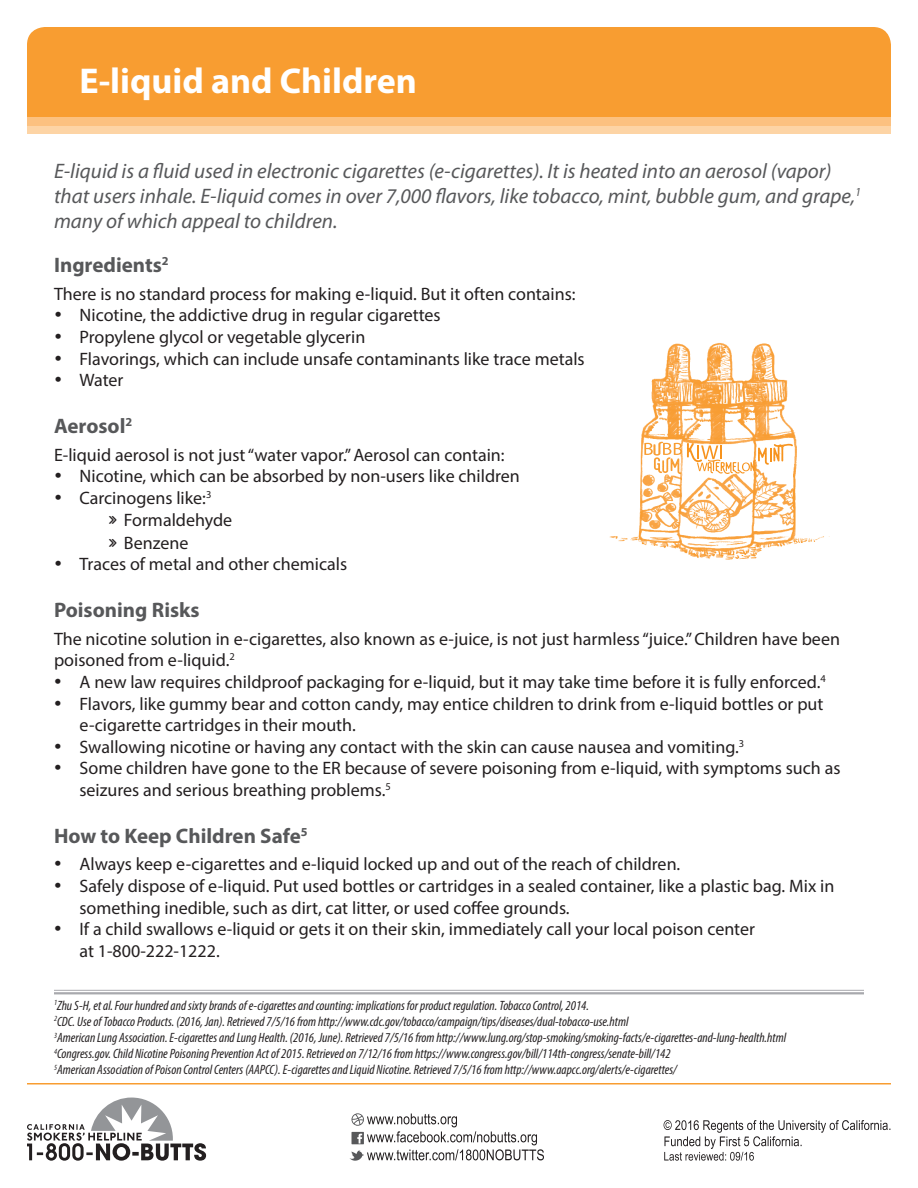
<style>
.page{position:relative;width:918px;height:1188px;background:#fff}
.page>*{position:absolute;margin:0;border:0;box-sizing:border-box;transform-origin:0 0}
.t1{font:700 36px "Myriad Pro";color:#fff}
.t2{font:italic 21px/25.2px "Myriad Pro";color:#57585a}
.t3{font:700 21px "Myriad Pro";color:#57585a}
.t4{font:18px/21.6px "Myriad Pro";color:#231f20}
.t5{font:italic condensed 13.5px/16.2px "Myriad Pro";color:#231f20}
.s1{font-family:"KG Arrows";font-size:18.75px}
</style>
<div class="page">
<div style="left:27px;top:27px;width:864px;height:107px;background:#f89d31;border-radius:18px"></div>
<div style="left:27px;top:125px;width:864px;height:9px;background:#fdd4a5"></div>
<div style="left:27px;top:117px;width:864px;height:8px;background:#fcc180"></div>
<hr style="left:27px;top:1083px;width:864px;height:1px;background:#f89d31">
<svg style="left:350px;top:1113px;width:194px;height:48px"></svg>
<svg style="left:27px;top:1098px;width:179px;height:63px"></svg>
<svg style="left:664px;top:1120px;width:226px;height:41px"></svg>
<hr style="left:54px;top:990px;width:810px;height:1px;background:#a8a9ad">
<hr style="left:54px;top:992px;width:810px;height:2px;background:#a8a9ad">
<img style="left:609px;top:343px;width:221px;height:217px">
<svg style="left:644px;top:442px;width:149px;height:32px"></svg>
<h1 class="t1" style="left:80px;top:57px;width:339px">E-liquid and Children</h1>
<p class="t2" style="left:54px;top:158px;width:809px">E-liquid is a fluid used in electronic cigarettes (e-cigarettes). It is heated into an aerosol (vapor) that users inhale. E-liquid comes in over 7,000 flavors, like tobacco, mint, bubble gum, and grape,<sup>1 </sup>many of which appeal to children.</p>
<p class="t3" style="left:54px;top:251px;width:116px">Ingredients<sup>2</sup></p>
<p class="t4" style="left:54px;top:283px;width:523px">There is no standard process for making e-liquid. But it often contains:</p>
<p class="t4" style="left:54px;top:304px;width:388px">• Nicotine, the addictive drug in regular cigarettes</p>
<p class="t4" style="left:54px;top:326px;width:313px">• Propylene glycol or vegetable glycerin</p>
<p class="t4" style="left:54px;top:348px;width:532px">• Flavorings, which can include unsafe contaminants like trace metals</p>
<p class="t4" style="left:54px;top:369px;width:71px">• Water</p>
<p class="t3" style="left:54px;top:412px;width:80px">Aerosol<sup>2</sup></p>
<p class="t4" style="left:54px;top:444px;width:452px">E-liquid aerosol is not just “water vapor.” Aerosol can contain:</p>
<p class="t4" style="left:54px;top:465px;width:467px">• Nicotine, which can be absorbed by non-users like children</p>
<p class="t4" style="left:108px;top:486px;width:126px;line-height:22.5px;text-indent:-54px">• Carcinogens like:<sup>3<br></sup><span class="s1">w</span> Formaldehyde <span class="s1">w</span> Benzene</p>
<p class="t4" style="left:54px;top:553px;width:295px">• Traces of metal and other chemicals</p>
<p class="t3" style="left:54px;top:596px;width:147px">Poisoning Risks</p>
<p class="t4" style="left:54px;top:628px;width:788px">The nicotine solution in e-cigarettes, also known as e-juice, is not just harmless “juice.” Children have been poisoned from e-liquid.<sup>2</sup></p>
<p class="t4" style="left:54px;top:671px;width:773px">• A new law requires childproof packaging for e-liquid, but it may take time before it is fully enforced.<sup>4</sup></p>
<p class="t4" style="left:80px;top:693px;width:745px;text-indent:-26px">• Flavors, like gummy bear and cotton candy, may entice children to drink from e-liquid bottles or put e-cigarette cartridges in their mouth.</p>
<p class="t4" style="left:54px;top:736px;width:692px">• Swallowing nicotine or having any contact with the skin can cause nausea and vomiting.<sup>3</sup></p>
<p class="t4" style="left:80px;top:757px;width:763px;text-indent:-26px">• Some children have gone to the ER because of severe poisoning from e-liquid, with symptoms such as seizures and serious breathing problems.<sup>5</sup></p>
<p class="t3" style="left:54px;top:822px;width:255px">How to Keep Children Safe<sup>5</sup></p>
<p class="t4" style="left:54px;top:853px;width:628px">• Always keep e-cigarettes and e-liquid locked up and out of the reach of children.</p>
<p class="t4" style="left:80px;top:875px;width:756px;text-indent:-26px">• Safely dispose of e-liquid. Put used bottles or cartridges in a sealed container, like a plastic bag. Mix in something inedible, such as dirt, cat litter, or used coffee grounds.</p>
<p class="t4" style="left:80px;top:918px;width:677px;text-indent:-26px">• If a child swallows e-liquid or gets it on their skin, immediately call your local poison center at 1-800-222-1222.</p>
<p class="t5" style="left:54px;top:997px;width:734px"><sup>1</sup>Zhu S-H, et al. Four hundred and sixty brands of e-cigarettes and counting: implications for product regulation. Tobacco Control, 2014.<br><sup>2</sup>CDC. Use of Tobacco Products. (2016, Jan). Retrieved 7/5/16 from http://www.cdc.gov/tobacco/campaign/tips/diseases/dual-tobacco-use.html<br><sup>3</sup>American Lung Association. E-cigarettes and Lung Health. (2016, June). Retrieved 7/5/16 from http://www.lung.org/stop-smoking/smoking-facts/e-cigarettes-and-lung-health.html <sup>4</sup>Congress.gov. Child Nicotine Poisoning Prevention Act of 2015. Retrieved on 7/12/16 from https://www.congress.gov/bill/114th-congress/senate-bill/142<br><sup>5</sup>American Association of Poison Control Centers (AAPCC). E-cigarettes and Liquid Nicotine. Retrieved 7/5/16 from http://www.aapcc.org/alerts/e-cigarettes/</p>
</div>
